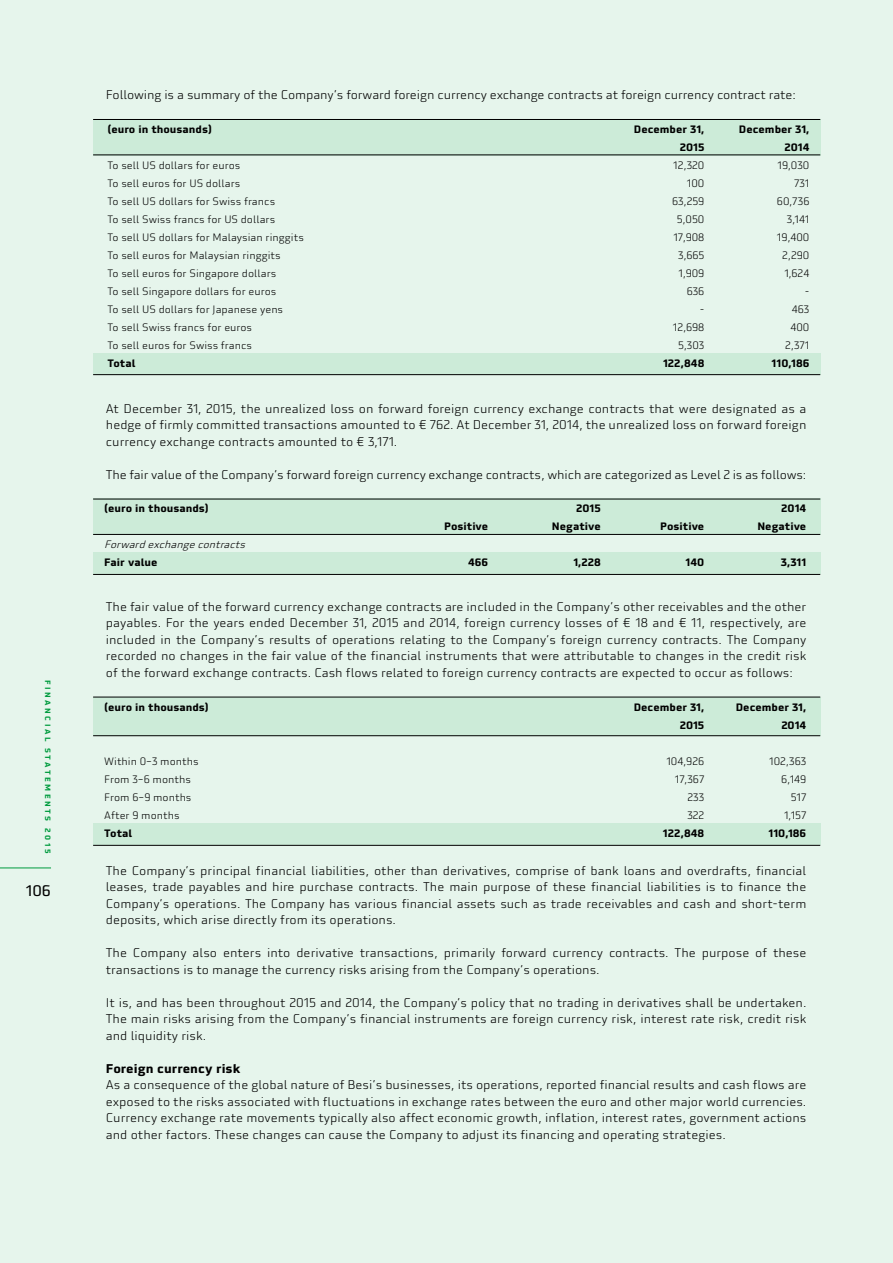
<style>
.page{position:relative;width:893px;height:1263px;background:#e6f5ec}
.page>*{position:absolute;margin:0;border:0;box-sizing:border-box;transform-origin:0 0}
.t1{font:15px "Utility OT";color:#000}
.t2{font:300 12.3px/16.5px "Utility OT";color:#000;text-align:justify}
.t3{font:700 12.3px "Utility OT";color:#000}
.t4{font:300 10.5px "Utility OT";color:#000}
.t5{font:700 10.5px "Utility OT";color:#000}
.t6{font:italic 300 10.5px "Utility OT";color:#000}
.t7{font:700 7.5px "Utility OT";letter-spacing:.335em;color:#009b3e}
</style>
<div class="page">
<hr style="left:0;top:867px;width:51px;height:1px;background:#009b3e">
<div style="left:93px;top:353px;width:727px;height:22px;background:#ccebd8"></div>
<div style="left:93px;top:119px;width:727px;height:36px;background:#ccebd8"></div>
<hr style="left:93px;top:154px;width:727px;height:1px;background:#000">
<hr style="left:93px;top:119px;width:727px;height:1px;background:#000">
<hr style="left:93px;top:374px;width:727px;height:1px;background:#000">
<div style="left:93px;top:499px;width:727px;height:36px;background:#ccebd8"></div>
<div style="left:93px;top:552px;width:727px;height:22px;background:#ccebd8"></div>
<hr style="left:93px;top:534px;width:727px;height:1px;background:#000">
<hr style="left:93px;top:499px;width:727px;height:1px;background:#000">
<hr style="left:93px;top:574px;width:727px;height:1px;background:#000">
<div style="left:93px;top:697px;width:727px;height:39px;background:#ccebd8"></div>
<div style="left:93px;top:823px;width:727px;height:22px;background:#ccebd8"></div>
<hr style="left:93px;top:735px;width:727px;height:1px;background:#000">
<hr style="left:93px;top:697px;width:727px;height:1px;background:#000">
<hr style="left:93px;top:845px;width:727px;height:1px;background:#000">
<p class="t7" style="left:53px;top:680px;width:175px;rotate:90deg">FINANCIAL STATEMENTS 2015</p>
<p class="t1" style="left:26px;top:881px;width:27px">106</p>
<p class="t2" style="left:106px;top:87px;width:691px">Following is a summary of the Company’s forward foreign currency exchange contracts at foreign currency contract rate:</p>
<p class="t5" style="left:107px;top:122px;width:106px">(euro in thousands)</p>
<p class="t5" style="left:634px;top:122px;width:72px">December 31,</p>
<p class="t5" style="left:739px;top:122px;width:72px">December 31,</p>
<p class="t5" style="left:680px;top:140px;width:26px">2015</p>
<p class="t5" style="left:784px;top:140px;width:27px">2014</p>
<p class="t4" style="left:107px;top:159px;width:134px">To sell US dollars for euros</p>
<p class="t4" style="left:673px;top:159px;width:33px">12,320</p>
<p class="t4" style="left:778px;top:159px;width:33px">19,030</p>
<p class="t4" style="left:107px;top:177px;width:134px">To sell euros for US dollars</p>
<p class="t4" style="left:687px;top:177px;width:19px">100</p>
<p class="t4" style="left:794px;top:177px;width:17px">731</p>
<p class="t4" style="left:107px;top:195px;width:169px">To sell US dollars for Swiss francs</p>
<p class="t4" style="left:672px;top:195px;width:34px">63,259</p>
<p class="t4" style="left:777px;top:195px;width:34px">60,736</p>
<p class="t4" style="left:107px;top:213px;width:169px">To sell Swiss francs for US dollars</p>
<p class="t4" style="left:677px;top:213px;width:29px">5,050</p>
<p class="t4" style="left:787px;top:213px;width:24px">3,141</p>
<p class="t4" style="left:107px;top:231px;width:198px">To sell US dollars for Malaysian ringgits</p>
<p class="t4" style="left:673px;top:231px;width:33px">17,908</p>
<p class="t4" style="left:777px;top:231px;width:34px">19,400</p>
<p class="t4" style="left:107px;top:249px;width:175px">To sell euros for Malaysian ringgits</p>
<p class="t4" style="left:678px;top:249px;width:28px">3,665</p>
<p class="t4" style="left:782px;top:249px;width:29px">2,290</p>
<p class="t4" style="left:107px;top:267px;width:170px">To sell euros for Singapore dollars</p>
<p class="t4" style="left:679px;top:267px;width:27px">1,909</p>
<p class="t4" style="left:784px;top:267px;width:27px">1,624</p>
<p class="t4" style="left:107px;top:285px;width:170px">To sell Singapore dollars for euros</p>
<p class="t4" style="left:687px;top:285px;width:19px">636</p>
<p class="t4" style="left:805px;top:285px;width:6px">-</p>
<p class="t4" style="left:107px;top:303px;width:177px">To sell US dollars for Japanese yens</p>
<p class="t4" style="left:700px;top:303px;width:6px">-</p>
<p class="t4" style="left:792px;top:303px;width:19px">463</p>
<p class="t4" style="left:107px;top:321px;width:146px">To sell Swiss francs for euros</p>
<p class="t4" style="left:673px;top:321px;width:33px">12,698</p>
<p class="t4" style="left:790px;top:321px;width:21px">400</p>
<p class="t4" style="left:107px;top:339px;width:146px">To sell euros for Swiss francs</p>
<p class="t4" style="left:678px;top:339px;width:28px">5,303</p>
<p class="t4" style="left:785px;top:339px;width:26px">2,371</p>
<p class="t5" style="left:107px;top:356px;width:30px">Total</p>
<p class="t5" style="left:663px;top:356px;width:43px">122,848</p>
<p class="t5" style="left:772px;top:356px;width:39px">110,186</p>
<p class="t2" style="left:106px;top:400px;width:702px">At December 31, 2015, the unrealized loss on forward foreign currency exchange contracts that were designated as a hedge of firmly committed transactions amounted to € 762. At December 31, 2014, the unrealized loss on forward foreign currency exchange contracts amounted to € 3,171.</p>
<p class="t2" style="left:106px;top:466px;width:702px">The fair value of the Company’s forward foreign currency exchange contracts, which are categorized as Level 2 is as follows:</p>
<p class="t5" style="left:104px;top:502px;width:106px">(euro in thousands)</p>
<p class="t5" style="left:576px;top:502px;width:26px">2015</p>
<p class="t5" style="left:781px;top:502px;width:27px">2014</p>
<p class="t5" style="left:444px;top:520px;width:46px">Positive</p>
<p class="t5" style="left:552px;top:520px;width:50px">Negative</p>
<p class="t5" style="left:660px;top:520px;width:46px">Positive</p>
<p class="t5" style="left:757px;top:520px;width:50px">Negative</p>
<p class="t6" style="left:104px;top:539px;width:146px">Forwardexchangecontracts</p>
<p class="t5" style="left:104px;top:556px;width:55px">Fair value</p>
<p class="t5" style="left:468px;top:556px;width:22px">466</p>
<p class="t5" style="left:573px;top:556px;width:29px">1,228</p>
<p class="t5" style="left:686px;top:556px;width:20px">140</p>
<p class="t5" style="left:781px;top:556px;width:27px">3,311</p>
<p class="t2" style="left:106px;top:598px;width:702px">The fair value of the forward currency exchange contracts are included in the Company’s other receivables and the other payables. For the years ended December 31, 2015 and 2014, foreign currency losses of € 18 and € 11, respectively, are included in the Company’s results of operations relating to the Company’s foreign currency contracts. The Company recorded no changes in the fair value of the financial instruments that were attributable to changes in the credit risk of the forward exchange contracts. Cash flows related to foreign currency contracts are expected to occur as follows:</p>
<p class="t5" style="left:104px;top:700px;width:106px">(euro in thousands)</p>
<p class="t5" style="left:634px;top:700px;width:72px">December 31,</p>
<p class="t5" style="left:736px;top:700px;width:72px">December 31,</p>
<p class="t5" style="left:680px;top:718px;width:26px">2015</p>
<p class="t5" style="left:781px;top:718px;width:27px">2014</p>
<p class="t4" style="left:104px;top:755px;width:96px">Within 0–3 months</p>
<p class="t4" style="left:666px;top:755px;width:39px">104,926</p>
<p class="t4" style="left:769px;top:755px;width:39px">102,363</p>
<p class="t4" style="left:104px;top:773px;width:88px">From 3–6 months</p>
<p class="t4" style="left:675px;top:773px;width:31px">17,367</p>
<p class="t4" style="left:781px;top:773px;width:27px">6,149</p>
<p class="t4" style="left:104px;top:791px;width:89px">From 6–9 months</p>
<p class="t4" style="left:688px;top:791px;width:18px">233</p>
<p class="t4" style="left:791px;top:791px;width:17px">517</p>
<p class="t4" style="left:104px;top:809px;width:77px">After 9 months</p>
<p class="t4" style="left:687px;top:809px;width:18px">322</p>
<p class="t4" style="left:784px;top:809px;width:24px">1,157</p>
<p class="t5" style="left:104px;top:826px;width:30px">Total</p>
<p class="t5" style="left:663px;top:826px;width:43px">122,848</p>
<p class="t5" style="left:768px;top:826px;width:39px">110,186</p>
<p class="t2" style="left:106px;top:862px;width:702px">The Company’s principal financial liabilities, other than derivatives, comprise of bank loans and overdrafts, financial leases, trade payables and hire purchase contracts. The main purpose of these financial liabilities is to finance the Company’s operations. The Company has various financial assets such as trade receivables and cash and short-term deposits, which arise directly from its operations.</p>
<p class="t2" style="left:106px;top:945px;width:702px">The Company also enters into derivative transactions, primarily forward currency contracts. The purpose of these transactions is to manage the currency risks arising from the Company’s operations.</p>
<p class="t2" style="left:106px;top:994px;width:702px">It is, and has been throughout 2015 and 2014, the Company’s policy that no trading in derivatives shall be undertaken.<br>The main risks arising from the Company’s financial instruments are foreign currency risk, interest rate risk, credit risk and liquidity risk.</p>
<p class="t3" style="left:106px;top:1060px;width:136px">Foreign currency risk</p>
<p class="t2" style="left:106px;top:1077px;width:702px">As a consequence of the global nature of Besi’s businesses, its operations, reported financial results and cash flows are exposed to the risks associated with fluctuations in exchange rates between the euro and other major world currencies.<br>Currency exchange rate movements typically also affect economic growth, inflation, interest rates, government actions and other factors. These changes can cause the Company to adjust its financing and operating strategies.</p>
</div>
